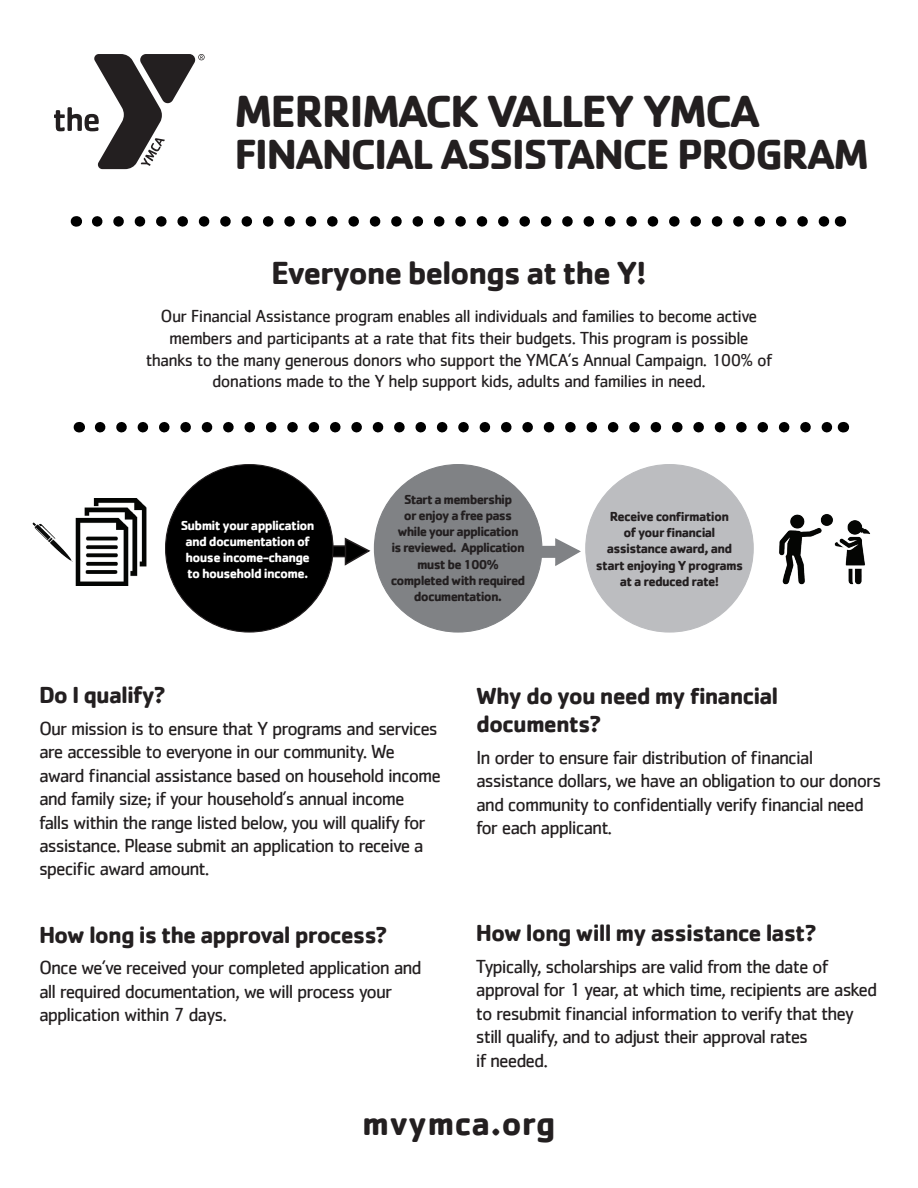
<style>
.page{position:relative;width:918px;height:1188px;background:#fff}
.page>*{position:absolute;margin:0;border:0;box-sizing:border-box;transform-origin:0 0}
.t1{font:700 46.5px "Cachet";letter-spacing:-.04em;color:#231f20}
.t2{font:700 43.5px "Cachet";letter-spacing:-.04em;color:#231f20}
.t3{font:700 34.5px "Cachet";color:#231f20}
.t4{font:700 33px "Cachet";letter-spacing:-.04em;color:#231f20}
.t5{font:700 24px/28.8px "Cachet";letter-spacing:-.04em;color:#231f20}
.t6{font:19.5px/23.4px "Cachet";letter-spacing:-.05em;color:#231f20}
.t7{font:18px/21.6px "Cachet";letter-spacing:-.04em;color:#231f20;text-align:center}
.t8{font:700 13.5px/16.2px "Cachet";letter-spacing:-.06em;color:#231f20;text-align:center}
.t9{font:700 13.5px/16.2px "Cachet";letter-spacing:-.05em;color:#fff;text-align:center}
</style>
<div class="page">
<div style="left:315px;top:546px;width:35px;height:11px;background:#000"></div>
<div style="left:315px;top:545px;width:36px;height:12px;border:2px solid #231f20"></div>
<svg style="left:343px;top:537px;width:28px;height:29px"></svg>
<div style="left:525px;top:546px;width:36px;height:12px;background:#808285;border:2px solid #808285"></div>
<svg style="left:554px;top:538px;width:27px;height:28px"></svg>
<svg style="left:54px;top:54px;width:151px;height:115px"></svg>
<svg style="left:97px;top:216px;width:732px;height:11px"></svg>
<div style="left:166px;top:465px;width:167px;height:167px;background:#000;border-radius:50%"></div>
<div style="left:374px;top:465px;width:168px;height:167px;background:#808285;border-radius:50%"></div>
<div style="left:586px;top:465px;width:167px;height:167px;background:#bcbdc0;border-radius:50%"></div>
<svg style="left:100px;top:422px;width:732px;height:10px"></svg>
<img style="left:75px;top:498px;width:72px;height:87px">
<img style="left:32px;top:516px;width:46px;height:51px">
<img style="left:779px;top:514px;width:91px;height:71px">
<h1 class="t1" style="left:234px;top:81px;width:527px">MERRIMACK VALLEY YMCA</h1>
<h2 class="t2" style="left:234px;top:126px;width:636px">FINANCIAL ASSISTANCE PROGRAM</h2>
<h3 class="t4" style="left:271px;top:252px;width:377px">Everyone belongs at the Y!</h3>
<p class="t7" style="left:146px;top:305px;width:628px">Our Financial Assistance program enables all individuals and families to become active members and participants at a rate that fits their budgets. This program is possible thanks to the many generous donors who support the YMCA’s Annual Campaign. 100% of donations made to the Y help support kids, adults and families in need.</p>
<p class="t9" style="left:181px;top:516px;width:136px">Submit your application and documentation of house income-change to household income.</p>
<p class="t8" style="left:391px;top:491px;width:136px">Start a membership<br>or enjoy a free pass while your application is reviewed. Application must be 100% completed with required documentation.</p>
<p class="t8" style="left:596px;top:508px;width:149px">Receive confirmation<br>of your financial assistance award, and start enjoying Y programs at a reduced rate!</p>
<p class="t5" style="left:39px;top:680px;width:128px">Do I qualify?</p>
<p class="t6" style="left:39px;top:716px;width:404px">Our mission is to ensure that Y programs and services are accessible to everyone in our community. We award financial assistance based on household income and family size; if your household’s annual income<br>falls within the range listed below, you will qualify for assistance. Please submit an application to receive a specific award amount.</p>
<p class="t5" style="left:39px;top:920px;width:350px">How long is the approval process?</p>
<p class="t6" style="left:39px;top:956px;width:384px">Once we’ve received your completed application and all required documentation, we will process your application within 7 days.</p>
<p class="t5" style="left:476px;top:680px;width:304px">Why do you need my financial documents?</p>
<p class="t6" style="left:476px;top:745px;width:407px">In order to ensure fair distribution of financial assistance dollars, we have an obligation to our donors and community to confidentially verify financial need for each applicant.</p>
<p class="t5" style="left:476px;top:918px;width:343px">How long will my assistance last?</p>
<p class="t6" style="left:476px;top:954px;width:403px">Typically, scholarships are valid from the date of approval for 1 year, at which time, recipients are asked to resubmit financial information to verify that they still qualify, and to adjust their approval rates<br>if needed.</p>
<h3 class="t3" style="left:362px;top:1101px;width:195px">mvymca.org</h3>
</div>
